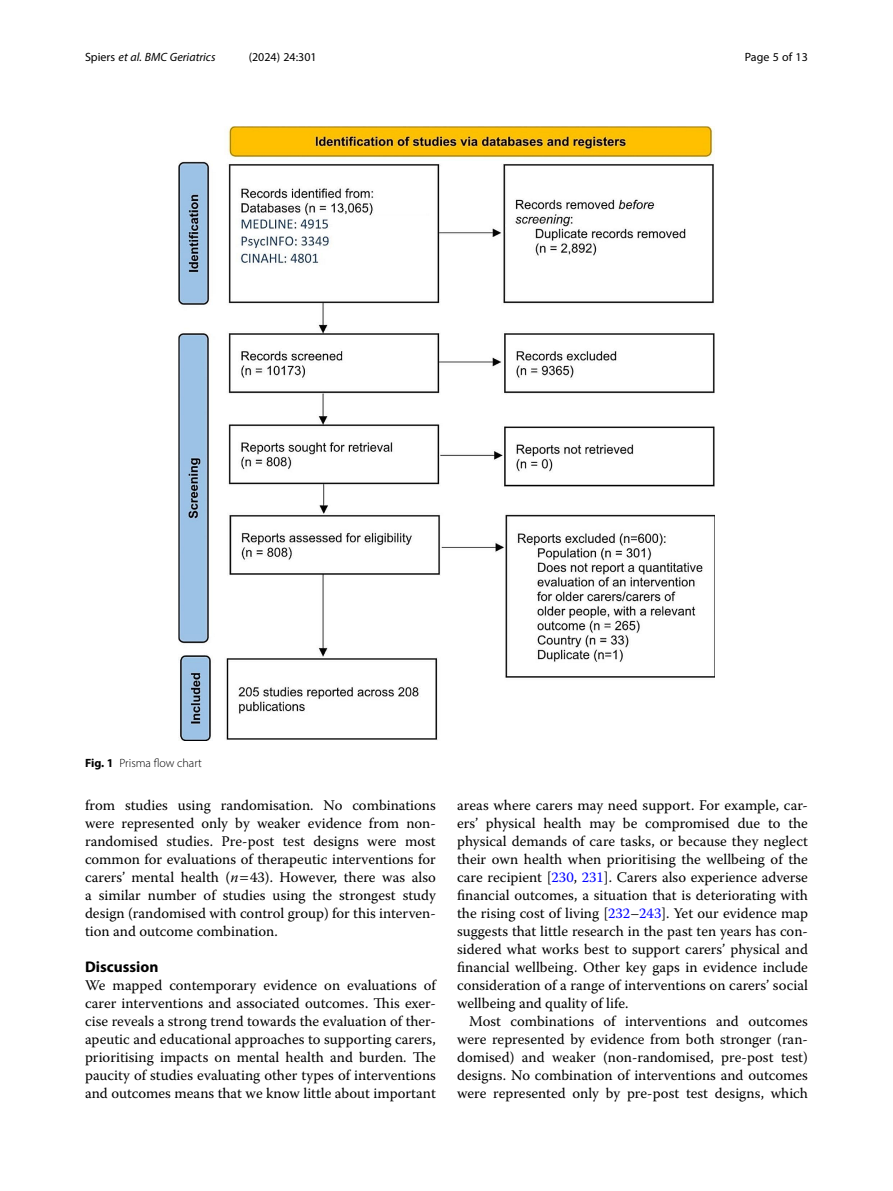
<style>
.page{position:relative;width:893px;height:1191px;background:#fff}
.page>*{position:absolute;margin:0;border:0;box-sizing:border-box;transform-origin:0 0}
.Head_1{font:700 15.45px "Myriad Pro";color:#000}
.Body_Text{font:14.7px/18px "Warnock Pro";color:#000;text-align:justify}
.Body_Text_Indent{font:14.7px/18px "Warnock Pro";color:#000;text-align:justify}
.t1{font:italic 12px "Myriad Pro";color:#000}
.t2{font:12px "Myriad Pro";color:#000}
.Figure_Caption{font:300 12px "Myriad Pro";color:#000}
.s1{font-style:normal}
.s2{font-weight:700}
.s3{font-style:italic}
.s4{color:#00f}
</style>
<div class="page">
<img style="left:178px;top:126px;width:536px;height:614px">
<p class="t1" style="left:85px;top:50px;width:132px"><span class="s1">Spiers</span> et al. BMC Geriatrics</p>
<p class="t2" style="left:249px;top:50px;width:70px">(2024) 24:301</p>
<p class="t2" style="left:745px;top:50px;width:65px">Page 5 of 13</p>
<p class="Figure_Caption" style="left:85px;top:756px;width:118px"><span class="s2">Fig. 1</span> Prisma flow chart</p>
<p class="Body_Text_Indent" style="left:85px;top:796px;width:352px">from studies using randomisation. No combinations were represented only by weaker evidence from non&shy;randomised studies. Pre-post test designs were most common for evaluations of therapeutic interventions for carers’ mental health (<span class="s3">n</span> 43). However, there was also a similar number of studies using the strongest study design (randomised with control group) for this interven&shy;tion and outcome combination.</p>
<p class="Head_1" style="left:85px;top:957px;width:75px">Discussion</p>
<p class="Body_Text" style="left:85px;top:976px;width:352px">We mapped contemporary evidence on evaluations of carer interventions and associated outcomes. This exer&shy;cise reveals a strong trend towards the evaluation of ther&shy;apeutic and educational approaches to supporting carers, prioritising impacts on mental health and burden. The paucity of studies evaluating other types of interventions and outcomes means that we know little about important</p>
<p class="Body_Text" style="left:457px;top:796px;width:352px">areas where carers may need support. For example, car&shy;ers’ physical health may be compromised due to the physical demands of care tasks, or because they neglect their own health when prioritising the wellbeing of the care recipient [<span class="s4">230</span>, <span class="s4">231</span>]. Carers also experience adverse financial outcomes, a situation that is deteriorating with the rising cost of living [<span class="s4">232</span>–<span class="s4">243</span>]. Yet our evidence map suggests that little research in the past ten years has con&shy;sidered what works best to support carers’ physical and financial wellbeing. Other key gaps in evidence include consideration of a range of interventions on carers’ social wellbeing and quality of life.</p>
<p class="Body_Text_Indent" style="left:457px;top:1012px;width:352px;text-indent:12px">Most combinations of interventions and outcomes were represented by evidence from both stronger (ran&shy;domised) and weaker (non-randomised, pre-post test) designs. No combination of interventions and outcomes were represented only by pre-post test designs, which</p>
</div>
